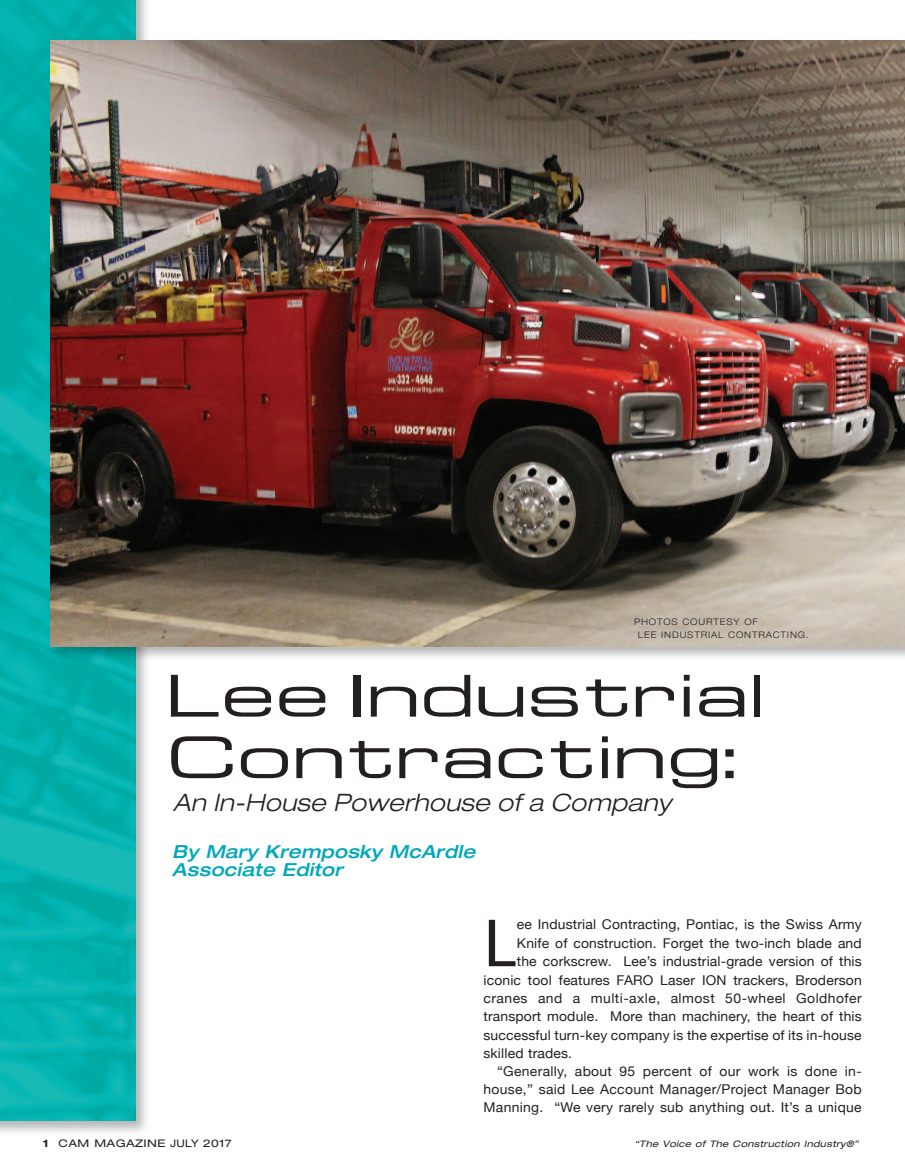
<style>
.page{position:relative;width:905px;height:1175px;background:#fff}
.page>*{position:absolute;margin:0;border:0;box-sizing:border-box;transform-origin:0 0}
.t1{font:68.85px "Myriad";color:#231f20}
.t2{font:54px/61.5px "Euro Technic Ext";letter-spacing:.02em;color:#231f20;scale:1.25 1}
.t3{font:italic 300 expanded 24px "Helvetica Neue";letter-spacing:.015em;color:#231f20}
.t4{font:italic 500 expanded 18px/18px "Helvetica Neue";letter-spacing:.015em;color:#00a8b9}
.t5{font:13.5px "Helvetica Neue";letter-spacing:.01em;color:#231f20}
.t6{font:13.5px "Helvetica Neue";letter-spacing:.035em;color:#231f20}
.t7{font:expanded 10.5px "Helvetica Neue";letter-spacing:.035em;color:#231f20;scale:1.1 1}
.t8{font:300 9px/12.8px "Helvetica Neue";letter-spacing:.085em;color:#231f20;scale:1.1 1}
.t9{font:italic expanded 9px "Helvetica Neue";letter-spacing:.035em;color:#231f20;scale:1.05 1}
.s1{font-weight:700}
</style>
<div class="page">
<img style="left:0;top:0;width:136px;height:1120px">
<img style="left:44px;top:34px;width:860px;height:632px">
<img style="left:51px;top:41px;width:853px;height:605px">
<p class="t8" style="left:638px;top:615px;width:157px;text-indent:-4px">PHOTOS COURTESY OF<br>LEE INDUSTRIAL CONTRACTING.</p>
<h2 class="t2" style="left:167px;top:660px;width:479px">Lee Industrial<br>Contracting:</h2>
<h3 class="t3" style="left:173px;top:794px;width:499px">An In-House Powerhouse of a Company</h3>
<h3 class="t4" style="left:172px;top:844px;width:305px">By Mary Kremposky McArdle<br>Associate Editor</h3>
<h1 class="t1" style="left:483px;top:917px;width:35px">L</h1>
<p class="t5" style="left:517px;top:916px;width:346px">ee Industrial Contracting, Pontiac, is the Swiss Army</p>
<p class="t5" style="left:517px;top:935px;width:346px">Knife of construction. Forget the two-inch blade and</p>
<p class="t5" style="left:517px;top:953px;width:346px">the corkscrew. Lee’s industrial-grade version of this</p>
<p class="t5" style="left:483px;top:971px;width:380px">iconic tool features FARO Laser ION trackers, Broderson</p>
<p class="t6" style="left:483px;top:990px;width:380px">cranes and a multi-axle, almost 50-wheel Goldhofer</p>
<p class="t5" style="left:483px;top:1008px;width:380px">transport module. More than machinery, the heart of this</p>
<p class="t5" style="left:483px;top:1026px;width:380px">successful turn-key company is the expertise of its in-house</p>
<p class="t5" style="left:483px;top:1045px;width:90px">skilled trades.</p>
<p class="t5" style="left:497px;top:1063px;width:366px">“Generally, about 95 percent of our work is done in-</p>
<p class="t5" style="left:483px;top:1081px;width:380px">house,” said Lee Account Manager/Project Manager Bob</p>
<p class="t5" style="left:483px;top:1099px;width:380px">Manning. “We very rarely sub anything out. It’s a unique</p>
<p class="t7" style="left:43px;top:1139px;width:173px"><span class="s1">1</span> CAM MAGAZINE JULY 2017</p>
<p class="t9" style="left:634px;top:1140px;width:215px">“The Voice of The Construction Industry®”</p>
</div>
